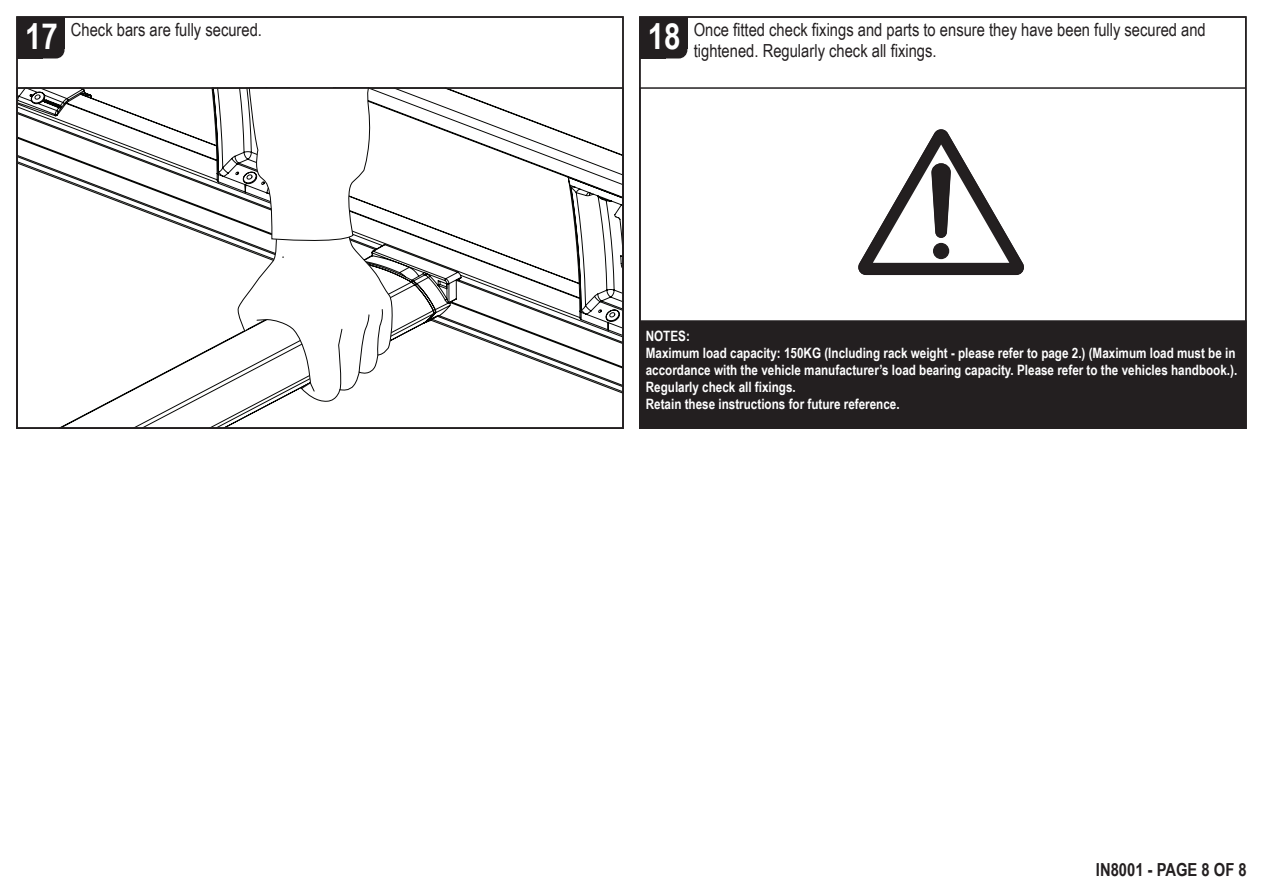
<style>
.page{position:relative;width:1263px;height:893px;background:#fff}
.page>*{position:absolute;margin:0;border:0;box-sizing:border-box;transform-origin:0 0}
.t1{font:700 36px "Arial Narrow";color:#fff}
.t2{font:18px/21.6px "Arial Narrow";color:#231f20}
.t3{font:700 18px "Arial Narrow";color:#231f20}
.t4{font:700 14.25px/17.1px "Arial Narrow";color:#fff}
</style>
<div class="page">
<div style="left:640px;top:17px;width:47px;height:42px;background:#231f20;border-radius:9px"></div>
<div style="left:640px;top:17px;width:25px;height:42px;background:#231f20"></div>
<div style="left:640px;top:17px;width:47px;height:32px;background:#231f20"></div>
<svg style="left:858px;top:129px;width:166px;height:147px"></svg>
<div style="left:639px;top:320px;width:608px;height:109px;background:#231f20;border:2px solid #231f20"></div>
<svg style="left:19px;top:90px;width:602px;height:336px"></svg>
<svg style="left:237px;top:90px;width:157px;height:312px"></svg>
<div style="left:17px;top:17px;width:48px;height:42px;background:#231f20;border-radius:9px"></div>
<div style="left:17px;top:17px;width:26px;height:42px;background:#231f20"></div>
<div style="left:17px;top:17px;width:48px;height:32px;background:#231f20"></div>
<div style="left:16px;top:87px;width:608px;height:342px;border:2px solid #231f20"></div>
<h1 class="t1" style="left:25px;top:9px;width:34px">17</h1>
<p class="t2" style="left:71px;top:18px;width:193px">Check bars are fully secured.</p>
<h1 class="t1" style="left:648px;top:9px;width:34px">18</h1>
<p class="t2" style="left:694px;top:18px;width:514px">Once fitted check fixings and parts to ensure they have been fully secured and tightened. Regularly check all fixings.</p>
<p class="t4" style="left:646px;top:327px;width:593px">NOTES:<br>Maximum load capacity: 150KG (Including rack weight - please refer to page 2.) (Maximum load must be in accordance with the vehicle manufacturer’s load bearing capacity. Please refer to the vehicles handbook.).<br>Regularly check all fixings.<br>Retain these instructions for future reference.</p>
<p class="t3" style="left:1096px;top:856px;width:152px">IN8001 - PAGE 8 OF 8</p>
</div>
